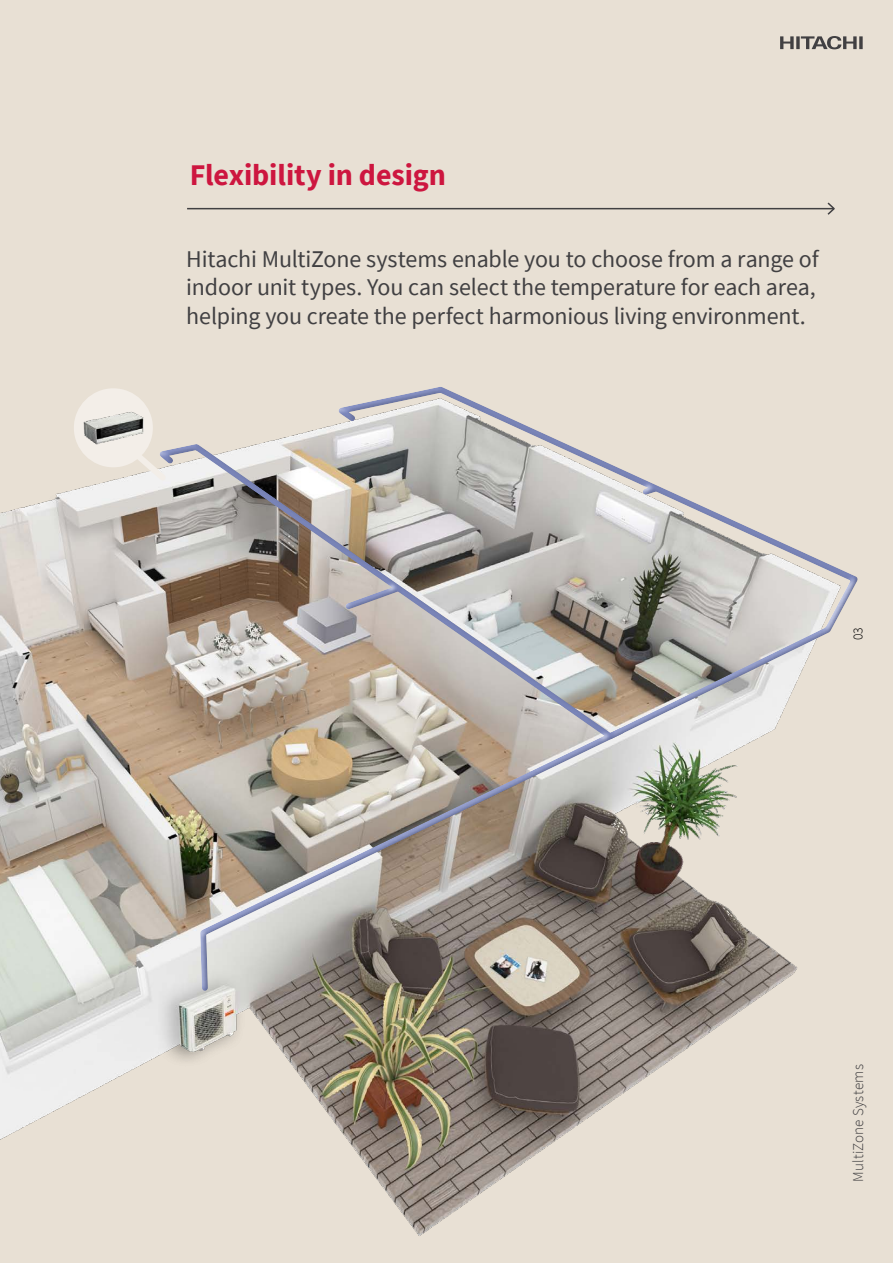
<style>
.page{position:relative;width:893px;height:1263px;background:#e8e0d4}
.page>*{position:absolute;margin:0;border:0;box-sizing:border-box;transform-origin:0 0}
.t1{font:700 30px "Source Sans Pro";letter-spacing:-.005em;color:#cd163f}
.t2{font:24px/28.8px "Source Sans Pro";letter-spacing:-.005em;color:#414042}
.t3{font:300 15px "Source Sans Pro";letter-spacing:.01em;color:#414042}
.t4{font:300 13.5px "Source Sans Pro";color:#000}
</style>
<div class="page">
<img style="left:0;top:388px;width:769px;height:848px">
<hr style="left:187px;top:208px;width:647px;height:1px;background:#414042">
<svg style="left:826px;top:202px;width:9px;height:13px"></svg>
<svg style="left:128px;top:446px;width:30px;height:40px"></svg>
<div style="left:158px;top:387px;width:700px;height:604px;background:#000;opacity:.67"></div>
<svg style="left:780px;top:36px;width:83px;height:13px"></svg>
<p class="t1" style="left:190px;top:154px;width:258px">Flexibility in design</p>
<p class="t2" style="left:186px;top:244px;width:634px">Hitachi MultiZone systems enable you to choose from a range of indoor unit types. You can select the temperature for each area, helping you create the perfect harmonious living environment.</p>
<p class="t4" style="left:849px;top:640px;width:15px;rotate:-90deg">03</p>
<p class="t3" style="left:849px;top:1182px;width:119px;rotate:-90deg">MultiZone Systems</p>
</div>
